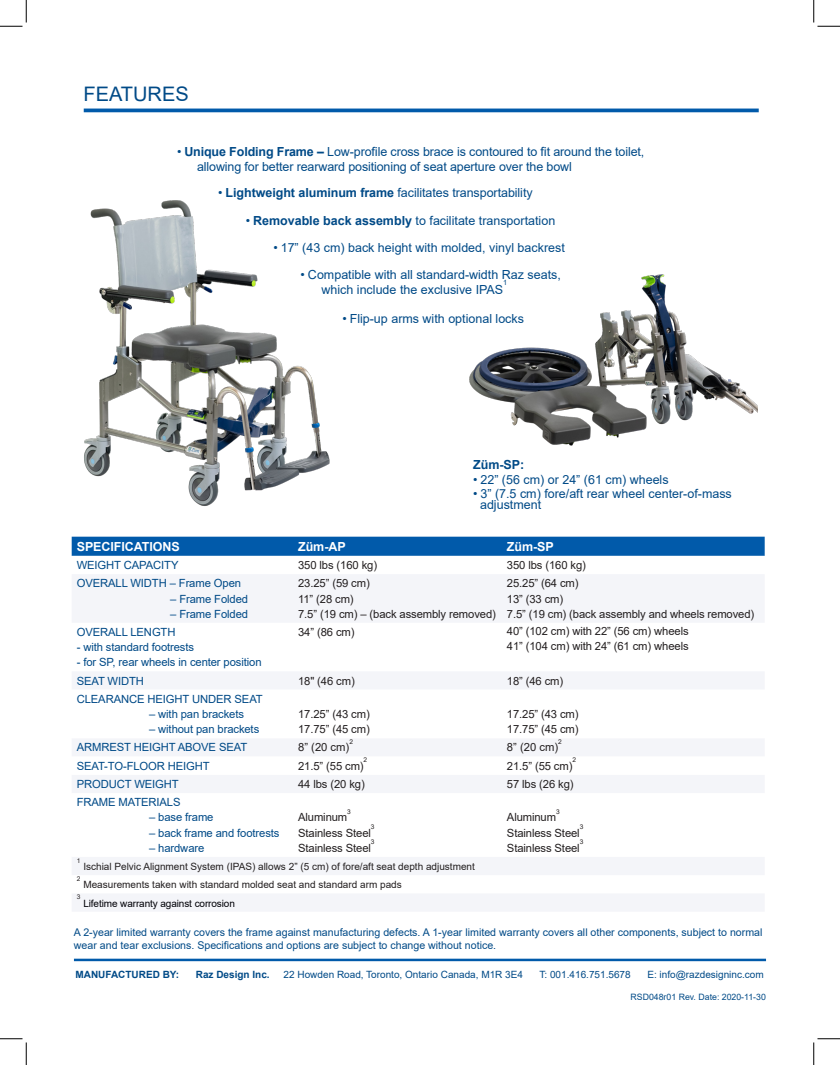
<style>
.page{position:relative;width:840px;height:1065px;background:#fff}
.page>*{position:absolute;margin:0;border:0;box-sizing:border-box;transform-origin:0 0}
.t1{font:20px "Arial";color:#004a87}
.BulletPoints{font:12.5px/11.2px "Arial";color:#004a87}
.t2{font:700 12.5px "Arial";letter-spacing:-.005em;color:#fff}
.BulletPoints-2{font:700 12.5px "Arial";color:#004a87}
.t3{font:11.25px "Arial";letter-spacing:-.01em;color:#231f20}
.t4{font:11.25px "Arial";letter-spacing:-.01em;color:#004a87}
.FooterText{font:10.62px/12.8px "Arial";color:#004a87}
.t5{font:10px "Arial";color:#231f20}
.FooterText-2{font:10px "Arial";color:#004a87}
.t6{font:10px "Arial";letter-spacing:-.01em;color:#000006}
.FooterText-3{font:700 10px "Arial";color:#004a87}
.TableText{font:8.75px "Arial";color:#004a87}
.t7{font:7.25px "Arial";color:#004a87}
.t8{font:6.5px "Arial";color:#231f20}
.s1{font-weight:700}
</style>
<div class="page">
<hr style="left:84px;top:109px;width:675px;height:3px;background:#015aaa">
<hr style="left:74px;top:959px;width:692px;height:2px;background:#015aaa">
<img style="left:84px;top:200px;width:246px;height:306px">
<img style="left:469px;top:274px;width:289px;height:172px">
<div style="left:72px;top:537px;width:693px;height:19px;background:#015aaa"></div>
<svg style="left:72px;top:575px;width:692px;height:336px;fill:#f4f5f9"></svg>
<svg style="left:72px;top:690px;width:692px;height:167px"></svg>
<svg style="left:0;top:0;width:27px;height:27px"></svg>
<svg style="left:0;top:1039px;width:27px;height:26px"></svg>
<svg style="left:814px;top:0;width:26px;height:27px"></svg>
<svg style="left:814px;top:1039px;width:26px;height:26px"></svg>
<p class="t1" style="left:84px;top:80px;width:107px">FEATURES</p>
<p class="BulletPoints" style="left:177px;top:146px;width:469px">• <span class="s1">Unique Folding Frame –</span> Low-profile cross brace is contoured to fit around the toilet,</p>
<p class="BulletPoints" style="left:197px;top:161px;width:376px">allowing for better rearward positioning of seat aperture over the bowl</p>
<p class="BulletPoints" style="left:218px;top:187px;width:316px">• <span class="s1">Lightweight aluminum frame</span> facilitates transportability</p>
<p class="BulletPoints" style="left:246px;top:215px;width:311px">• <span class="s1">Removable back assembly</span> to facilitate transportation</p>
<p class="BulletPoints" style="left:273px;top:242px;width:293px">• 17” (43 cm) back height with molded, vinyl backrest</p>
<p class="BulletPoints" style="left:301px;top:269px;width:262px">• Compatible with all standard-width Raz seats,</p>
<p class="BulletPoints" style="left:322px;top:284px;width:183px">which include the exclusive IPAS</p>
<p class="t7" style="left:503px;top:278px;width:6px">1</p>
<p class="BulletPoints" style="left:342px;top:313px;width:183px">• Flip-up arms with optional locks</p>
<p class="BulletPoints-2" style="left:473px;top:456px;width:53px">Züm-SP:</p>
<p class="BulletPoints" style="left:473px;top:474px;width:197px">• 22” (56 cm) or 24” (61 cm) wheels</p>
<p class="BulletPoints" style="left:480px;top:488px;width:253px;text-indent:-7px">• 3” (7.5 cm) fore/aft rear wheel center-of-mass adjustment</p>
<p class="t2" style="left:77px;top:538px;width:105px">SPECIFICATIONS</p>
<p class="t2" style="left:298px;top:538px;width:49px">Züm-AP</p>
<p class="t2" style="left:507px;top:538px;width:48px">Züm-SP</p>
<p class="t4" style="left:77px;top:557px;width:103px">WEIGHT CAPACITY</p>
<p class="t3" style="left:298px;top:557px;width:80px">350 lbs (160 kg)</p>
<p class="t3" style="left:507px;top:557px;width:80px">350 lbs (160 kg)</p>
<p class="t4" style="left:77px;top:576px;width:166px">OVERALL WIDTH – Frame Open</p>
<p class="t4" style="left:170px;top:591px;width:79px">– Frame Folded</p>
<p class="t4" style="left:170px;top:606px;width:79px">– Frame Folded</p>
<p class="t3" style="left:298px;top:576px;width:73px">23.25” (59 cm)</p>
<p class="t3" style="left:298px;top:591px;width:57px">11” (28 cm)</p>
<p class="t3" style="left:298px;top:606px;width:199px">7.5” (19 cm) – (back assembly removed)</p>
<p class="t3" style="left:507px;top:576px;width:73px">25.25” (64 cm)</p>
<p class="t3" style="left:507px;top:591px;width:58px">13” (33 cm)</p>
<p class="t3" style="left:507px;top:606px;width:249px">7.5” (19 cm) (back assembly and wheels removed)</p>
<p class="t4" style="left:77px;top:624px;width:100px">OVERALL LENGTH</p>
<p class="t4" style="left:77px;top:639px;width:119px">- with standard footrests</p>
<p class="t4" style="left:77px;top:655px;width:186px">- for SP, rear wheels in center position</p>
<p class="t3" style="left:298px;top:624px;width:58px">34” (86 cm)</p>
<p class="t3" style="left:507px;top:623px;width:183px">40” (102 cm) with 22” (56 cm) wheels</p>
<p class="t3" style="left:507px;top:638px;width:183px">41” (104 cm) with 24” (61 cm) wheels</p>
<p class="t4" style="left:77px;top:673px;width:69px">SEAT WIDTH</p>
<p class="t3" style="left:298px;top:673px;width:58px">18" (46 cm)</p>
<p class="t3" style="left:507px;top:673px;width:58px">18” (46 cm)</p>
<p class="t4" style="left:77px;top:691px;width:188px">CLEARANCE HEIGHT UNDER SEAT</p>
<p class="t4" style="left:149px;top:706px;width:96px">– with pan brackets</p>
<p class="t4" style="left:149px;top:721px;width:112px">– without pan brackets</p>
<p class="t3" style="left:298px;top:706px;width:73px">17.25” (43 cm)</p>
<p class="t3" style="left:298px;top:721px;width:73px">17.75” (45 cm)</p>
<p class="t3" style="left:507px;top:706px;width:73px">17.25” (43 cm)</p>
<p class="t3" style="left:507px;top:721px;width:73px">17.75” (45 cm)</p>
<p class="t8" style="left:349px;top:737px;width:5px">2</p>
<p class="t4" style="left:77px;top:740px;width:172px">ARMREST HEIGHT ABOVE SEAT</p>
<p class="t3" style="left:298px;top:740px;width:53px">8” (20 cm)</p>
<p class="t8" style="left:558px;top:737px;width:5px">2</p>
<p class="t3" style="left:507px;top:740px;width:53px">8” (20 cm)</p>
<p class="t8" style="left:364px;top:756px;width:5px">2</p>
<p class="t4" style="left:77px;top:758px;width:135px">SEAT-TO-FLOOR HEIGHT</p>
<p class="t3" style="left:298px;top:758px;width:67px">21.5” (55 cm)</p>
<p class="t8" style="left:572px;top:756px;width:5px">2</p>
<p class="t3" style="left:507px;top:758px;width:67px">21.5” (55 cm)</p>
<p class="t4" style="left:77px;top:776px;width:104px">PRODUCT WEIGHT</p>
<p class="t3" style="left:298px;top:776px;width:68px">44 lbs (20 kg)</p>
<p class="t3" style="left:507px;top:776px;width:68px">57 lbs (26 kg)</p>
<p class="t4" style="left:77px;top:795px;width:105px">FRAME MATERIALS</p>
<p class="t4" style="left:149px;top:810px;width:66px">– base frame</p>
<p class="t4" style="left:149px;top:825px;width:132px">– back frame and footrests</p>
<p class="t4" style="left:149px;top:840px;width:57px">– hardware</p>
<p class="t8" style="left:347px;top:807px;width:5px">3</p>
<p class="t3" style="left:298px;top:825px;width:74px">Stainless Steel</p>
<p class="t8" style="left:556px;top:807px;width:5px">3</p>
<p class="t3" style="left:507px;top:825px;width:74px">Stainless Steel</p>
<p class="t3" style="left:298px;top:810px;width:51px">Aluminum</p>
<p class="t3" style="left:507px;top:810px;width:51px">Aluminum</p>
<p class="t8" style="left:371px;top:822px;width:5px">3</p>
<p class="t8" style="left:580px;top:822px;width:5px">3</p>
<p class="t8" style="left:371px;top:838px;width:5px">3</p>
<p class="t8" style="left:580px;top:838px;width:5px">3</p>
<p class="t3" style="left:298px;top:840px;width:74px">Stainless Steel</p>
<p class="t3" style="left:507px;top:840px;width:74px">Stainless Steel</p>
<p class="t8" style="left:77px;top:856px;width:5px">1</p>
<p class="t5" style="left:83px;top:860px;width:393px">Ischial Pelvic Alignment System (IPAS) allows 2” (5 cm) of fore/aft seat depth adjustment</p>
<p class="t8" style="left:77px;top:874px;width:5px">2</p>
<p class="t5" style="left:83px;top:878px;width:320px">Measurements taken with standard molded seat and standard arm pads</p>
<p class="t8" style="left:77px;top:892px;width:5px">3</p>
<p class="t6" style="left:83px;top:896px;width:153px">Lifetime warranty against corrosion</p>
<p class="FooterText" style="left:74px;top:926px;width:690px">A 2-year limited warranty covers the frame against manufacturing defects. A 1-year limited warranty covers all other components, subject to normal wear and tear exclusions. Specifications and options are subject to change without notice.</p>
<p class="FooterText-3" style="left:75px;top:968px;width:105px">MANUFACTURED BY:</p>
<p class="FooterText-3" style="left:196px;top:968px;width:75px">Raz Design Inc.</p>
<p class="FooterText-2" style="left:284px;top:968px;width:241px">22 Howden Road, Toronto, Ontario Canada, M1R 3E4</p>
<p class="FooterText-2" style="left:540px;top:968px;width:93px">T: 001.416.751.5678</p>
<p class="FooterText-2" style="left:647px;top:968px;width:118px">E: info@razdesigninc.com</p>
<p class="TableText" style="left:631px;top:991px;width:137px">RSD048r01 Rev. Date: 2020-11-30</p>
</div>
